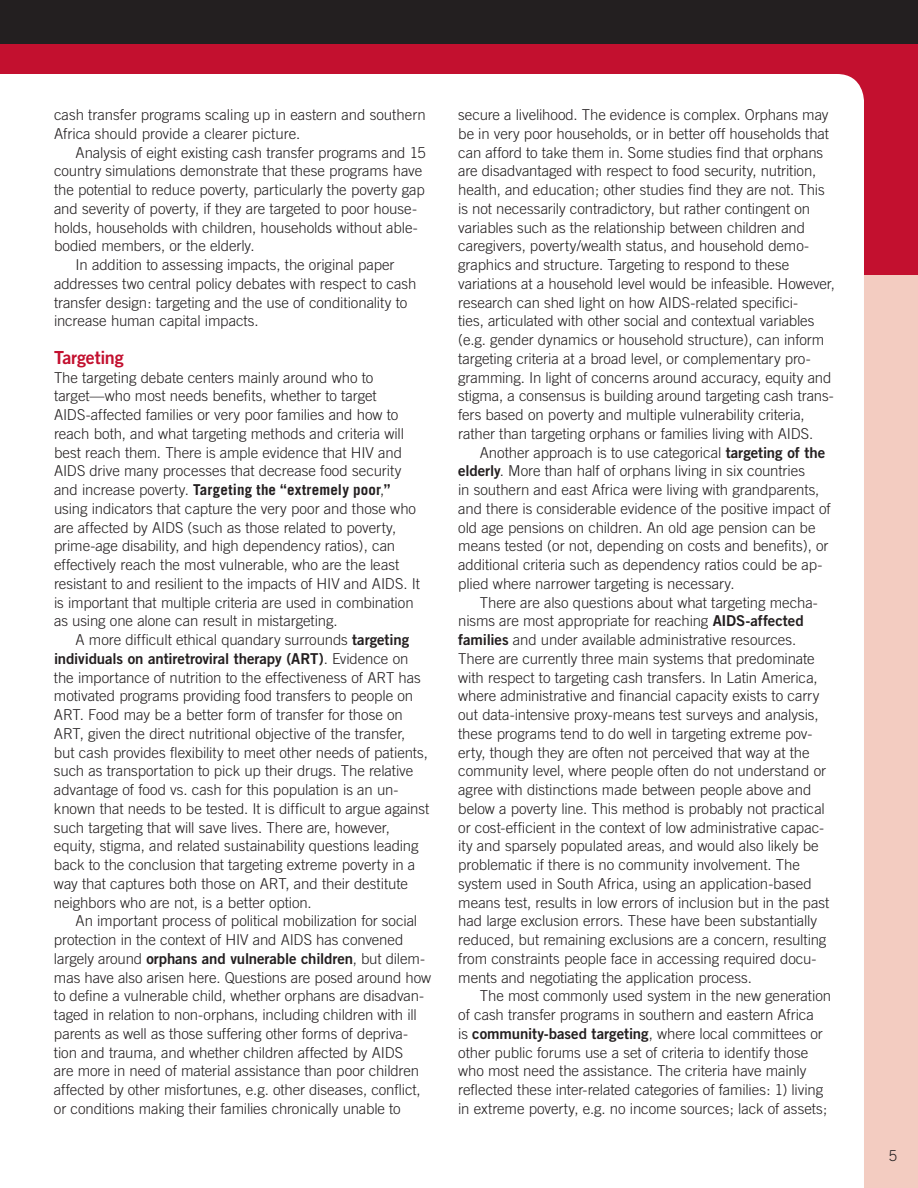
<style>
.page{position:relative;width:918px;height:1188px;background:#fff}
.page>*{position:absolute;margin:0;border:0;box-sizing:border-box;transform-origin:0 0}
.t1{font:18px "Trade Gothic Bold Two";color:#c3102f}
.t2{font:300 15px/18.8px "Trade Gothic";letter-spacing:-.005em;color:#231f20}
.t3{font:15px "Trade Gothic Bold Two";letter-spacing:-.01em;color:#231f20}
.s1{font-weight:700}
.s2{font-family:"Trade Gothic Bold Two";font-weight:400}
.s3{font-family:"Trade Gothic";font-weight:300}
</style>
<div class="page">
<div style="left:0;top:202px;width:918px;height:986px;background:#f3ccc1"></div>
<div style="left:0;top:16px;width:918px;height:259px;background:#c3102f"></div>
<div style="left:0;top:0;width:918px;height:44px;background:#231f20"></div>
<div style="left:0;top:74px;width:864px;height:1114px;background:#fff"></div>
<p class="t2" style="left:54px;top:105px;width:373px">cash transfer programs scaling up in eastern and southern<br>Africa should provide a clearer picture.</p>
<p class="t2" style="left:76px;top:143px;width:352px">Analysis of eight existing cash transfer programs and 15</p>
<p class="t2" style="left:54px;top:162px;width:370px">country simulations demonstrate that these programs have</p>
<p class="t2" style="left:54px;top:180px;width:372px">the potential to reduce poverty, particularly the poverty gap</p>
<p class="t2" style="left:54px;top:199px;width:365px">and severity of poverty, if they are targeted to poor house-</p>
<p class="t2" style="left:54px;top:218px;width:365px">holds, households with children, households without able-</p>
<p class="t2" style="left:54px;top:237px;width:202px">bodied members, or the elderly.</p>
<p class="t2" style="left:76px;top:255px;width:321px">In addition to assessing impacts, the original paper</p>
<p class="t2" style="left:54px;top:274px;width:364px">addresses two central policy debates with respect to cash</p>
<p class="t2" style="left:54px;top:293px;width:355px">transfer design: targeting and the use of conditionality to</p>
<p class="t2" style="left:54px;top:312px;width:206px">increase human capital impacts.</p>
<p class="t1" style="left:54px;top:346px;width:71px">Targeting</p>
<p class="t2" style="left:54px;top:368px;width:367px">The targeting debate centers mainly around who to target—who most needs benefits, whether to target AIDS-affected families or very poor families and how to reach both, and what targeting methods and criteria will best reach them. There is ample evidence that HIV and AIDS drive many processes that decrease food security and increase poverty. <span class="s1">Targeting the “extremely poor</span>,<span class="s1">” </span>using indicators that capture the very poor and those who are affected by AIDS (such as those related to poverty, prime-age disability, and high dependency ratios), can effectively reach the most vulnerable, who are the least resistant to and resilient to the impacts of HIV and AIDS. It is important that multiple criteria are used in combination as using one alone can result in mistargeting.</p>
<p class="t2" style="left:76px;top:630px;width:335px">A more difficult ethical quandary surrounds <span class="s2">targeting</span></p>
<p class="t3" style="left:54px;top:649px;width:356px">individuals on antiretroviral therapy (ART)<span class="s3">. Evidence on</span></p>
<p class="t2" style="left:54px;top:668px;width:377px">the importance of nutrition to the effectiveness of ART has motivated programs providing food transfers to people on ART. Food may be a better form of transfer for those on ART, given the direct nutritional objective of the transfer, but cash provides flexibility to meet other needs of patients, such as transportation to pick up their drugs. The relative advantage of food vs. cash for this population is an un&shy;known that needs to be tested. It is difficult to argue against such targeting that will save lives. There are, however, equity, stigma, and related sustainability questions leading back to the conclusion that targeting extreme poverty in a way that captures both those on ART, and their destitute neighbors who are not, is a better option.</p>
<p class="t2" style="left:54px;top:912px;width:365px;text-indent:22px">An important process of political mobilization for social protection in the context of HIV and AIDS has convened</p>
<p class="t3" style="left:54px;top:949px;width:373px"><span class="s3">largely around</span> orphans and vulnerable children<span class="s3">, but dilem-</span></p>
<p class="t2" style="left:54px;top:968px;width:379px">mas have also arisen here. Questions are posed around how to define a vulnerable child, whether orphans are disadvan&shy;taged in relation to non-orphans, including children with ill parents as well as those suffering other forms of depriva&shy;tion and trauma, and whether children affected by AIDS<br>are more in need of material assistance than poor children affected by other misfortunes, e.g. other diseases, conflict, or conditions making their families chronically unable to</p>
<p class="t2" style="left:458px;top:105px;width:378px">secure a livelihood. The evidence is complex. Orphans may be in very poor households, or in better off households that can afford to take them in. Some studies find that orphans are disadvantaged with respect to food security, nutrition, health, and education; other studies find they are not. This is not necessarily contradictory, but rather contingent on variables such as the relationship between children and caregivers, poverty/wealth status, and household demo&shy;graphics and structure. Targeting to respond to these variations at a household level would be infeasible. However, research can shed light on how AIDS-related specifici-<br>ties, articulated with other social and contextual variables (e.g. gender dynamics or household structure), can inform targeting criteria at a broad level, or complementary pro&shy;gramming. In light of concerns around accuracy, equity and stigma, a consensus is building around targeting cash trans&shy;fers based on poverty and multiple vulnerability criteria, rather than targeting orphans or families living with AIDS.</p>
<p class="t2" style="left:458px;top:443px;width:374px;text-indent:22px">Another approach is to use categorical <span class="s2">targeting of the elderly</span>. More than half of orphans living in six countries<br>in southern and east Africa were living with grandparents, and there is considerable evidence of the positive impact of old age pensions on children. An old age pension can be means tested (or not, depending on costs and benefits), or additional criteria such as dependency ratios could be ap&shy;plied where narrower targeting is necessary.</p>
<p class="t2" style="left:458px;top:593px;width:373px;text-indent:22px">There are also questions about what targeting mecha&shy;nisms are most appropriate for reaching <span class="s2">AIDS-affected families</span> and under available administrative resources.<br>There are currently three main systems that predominate with respect to targeting cash transfers. In Latin America, where administrative and financial capacity exists to carry out data-intensive proxy-means test surveys and analysis, these programs tend to do well in targeting extreme pov&shy;erty, though they are often not perceived that way at the community level, where people often do not understand or agree with distinctions made between people above and below a poverty line. This method is probably not practical or cost-efficient in the context of low administrative capac&shy;ity and sparsely populated areas, and would also likely be problematic if there is no community involvement. The system used in South Africa, using an application-based means test, results in low errors of inclusion but in the past had large exclusion errors. These have been substantially reduced, but remaining exclusions are a concern, resulting from constraints people face in accessing required docu&shy;ments and negotiating the application process.</p>
<p class="t2" style="left:458px;top:987px;width:374px;text-indent:22px">The most commonly used system in the new generation of cash transfer programs in southern and eastern Africa<br>is <span class="s2">community-based targeting</span>, where local committees or other public forums use a set of criteria to identify those who most need the assistance. The criteria have mainly reflected these inter-related categories of families: 1) living in extreme poverty, e.g. no income sources; lack of assets;</p>
<p class="t2" style="left:889px;top:1146px;width:10px">5</p>
</div>
